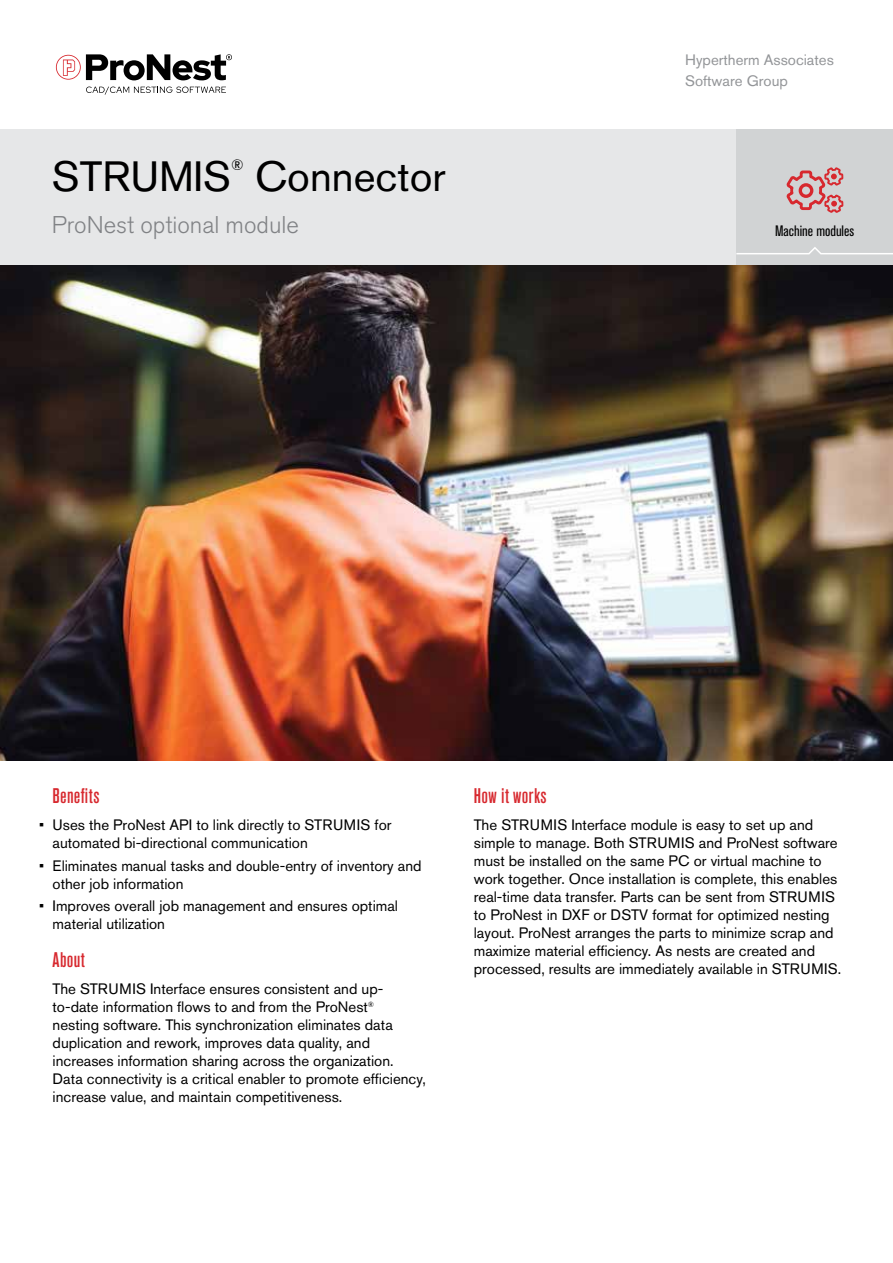
<style>
.page{position:relative;width:893px;height:1263px;background:#fff}
.page>*{position:absolute;margin:0;border:0;box-sizing:border-box;transform-origin:0 0}
.t1{font:42px "Akzidenz Grotesk Pro";color:#000}
.t2{font:300 24px "Akzidenz Grotesk Pro";color:#808285}
.t3{font:500 condensed 21px "Akzidenz Grotesk Pro";letter-spacing:.02em;color:#d7282e}
.t4{font:15px/18px "Akzidenz Grotesk Pro";color:#000}
.t5{font:15px/21px "Akzidenz Grotesk Pro";color:#939598}
.t6{font:condensed 15px "Akzidenz Grotesk Pro";color:#000}
</style>
<div class="page">
<img style="left:0;top:264px;width:893px;height:496px">
<div style="left:0;top:129px;width:893px;height:135px;background:#e6e7e8"></div>
<div style="left:736px;top:129px;width:157px;height:135px;background:#d1d3d4"></div>
<svg style="left:736px;top:247px;width:157px;height:8px"></svg>
<svg style="left:786px;top:167px;width:58px;height:46px"></svg>
<svg style="left:86px;top:87px;width:140px;height:8px"></svg>
<svg style="left:56px;top:54px;width:176px;height:26px"></svg>
<p class="t5" style="left:685px;top:49px;width:150px">Hypertherm Associates<br>Software Group</p>
<h1 class="t1" style="left:52px;top:150px;width:181px">STRUMIS</h1>
<p class="t4" style="left:231px;top:156px;width:14px">®</p>
<h1 class="t1" style="left:255px;top:150px;width:192px">Connector</h1>
<h2 class="t2" style="left:52px;top:210px;width:249px">ProNest optional module</h2>
<p class="t6" style="left:775px;top:221px;width:80px">Machine modules</p>
<h3 class="t3" style="left:53px;top:782px;width:48px">Benefits</h3>
<p class="t4" style="left:53px;top:816px;width:340px;text-indent:-14px">• Uses the ProNest API to link directly to STRUMIS for automated bi-directional communication</p>
<p class="t4" style="left:53px;top:856px;width:370px;text-indent:-14px">• Eliminates manual tasks and double-entry of inventory and other job information</p>
<p class="t4" style="left:53px;top:897px;width:347px;text-indent:-14px">• Improves overall job management and ensures optimal material utilization</p>
<h3 class="t3" style="left:53px;top:946px;width:34px">About</h3>
<p class="t4" style="left:53px;top:979px;width:375px">The STRUMIS Interface ensures consistent and up&shy;to-date information flows to and from the ProNest<sup>®<br></sup>nesting software. This synchronization eliminates data duplication and rework, improves data quality, and increases information sharing across the organization.<br>Data connectivity is a critical enabler to promote efficiency, increase value, and maintain competitiveness.</p>
<h3 class="t3" style="left:474px;top:782px;width:74px">How it works</h3>
<p class="t4" style="left:474px;top:816px;width:369px">The STRUMIS Interface module is easy to set up and simple to manage. Both STRUMIS and ProNest software must be installed on the same PC or virtual machine to work together. Once installation is complete, this enables real-time data transfer. Parts can be sent from STRUMIS to ProNest in DXF or DSTV format for optimized nesting layout. ProNest arranges the parts to minimize scrap and maximize material efficiency. As nests are created and processed, results are immediately available in STRUMIS.</p>
</div>
